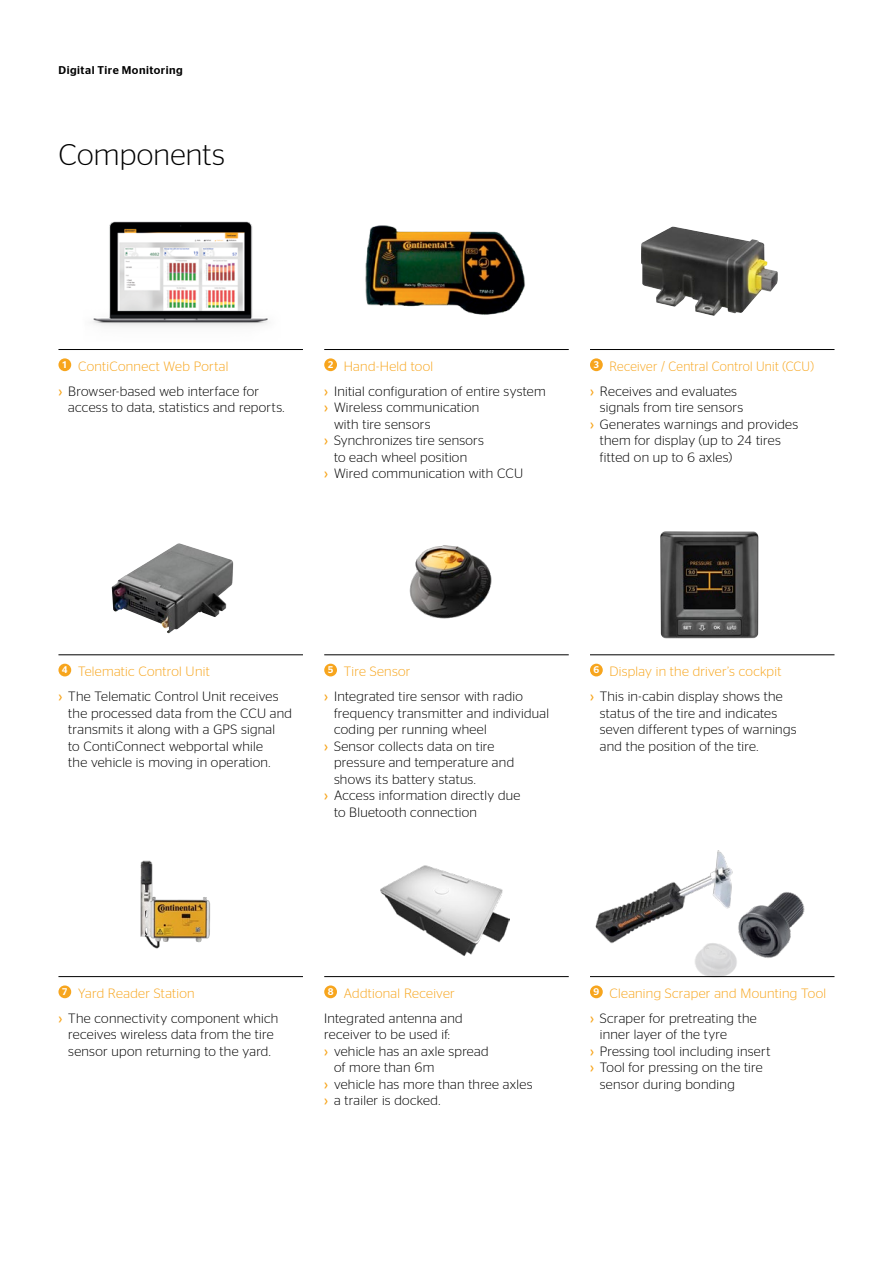
<style>
.page{position:relative;width:893px;height:1263px;background:#fff}
.page>*{position:absolute;margin:0;border:0;box-sizing:border-box;transform-origin:0 0}
.t1{font:300 29.85px "Continental Stag Sans";letter-spacing:.01em;color:#000}
.t2{font:300 13.5px/24.8px "Continental Stag Sans";letter-spacing:.02em;color:#000}
.t3{font:300 13.5px/24.8px "Continental Stag Sans";letter-spacing:.02em;color:#f7a51d}
.t4{font:300 13.5px/24.8px "Continental Stag Sans";letter-spacing:.02em;color:#f7a51d;scale:.94 1}
.t5{font:500 11.25px "Continental Stag Sans";letter-spacing:.045em;color:#000}
.s1{color:#f7a51d}
.s2{font-weight:400;color:#f7a51d}
.s3{font-weight:400}
.s4{color:#000}
</style>
<div class="page">
<img style="left:641px;top:227px;width:137px;height:89px">
<img style="left:595px;top:850px;width:138px;height:94px">
<img style="left:381px;top:865px;width:128px;height:91px">
<img style="left:338px;top:545px;width:214px;height:111px">
<img style="left:112px;top:543px;width:122px;height:90px">
<img style="left:660px;top:531px;width:99px;height:107px">
<img style="left:140px;top:860px;width:71px;height:89px">
<img style="left:681px;top:886px;width:141px;height:92px">
<img style="left:92px;top:221px;width:176px;height:106px">
<img style="left:365px;top:225px;width:160px;height:90px">
<hr style="left:58px;top:349px;width:245px;height:1px;background:#000">
<div style="left:58px;top:358px;width:13px;height:13px;background:#f7a51d;border-radius:50%"></div>
<hr style="left:324px;top:349px;width:245px;height:1px;background:#000">
<div style="left:324px;top:358px;width:13px;height:13px;background:#f7a51d;border-radius:50%"></div>
<hr style="left:590px;top:349px;width:244px;height:1px;background:#000">
<div style="left:590px;top:358px;width:13px;height:13px;background:#f7a51d;border-radius:50%"></div>
<hr style="left:58px;top:654px;width:245px;height:1px;background:#000">
<div style="left:58px;top:664px;width:13px;height:12px;background:#f7a51d;border-radius:50%"></div>
<hr style="left:324px;top:654px;width:245px;height:1px;background:#000">
<div style="left:324px;top:664px;width:13px;height:12px;background:#f7a51d;border-radius:50%"></div>
<hr style="left:590px;top:654px;width:244px;height:1px;background:#000">
<div style="left:590px;top:664px;width:13px;height:12px;background:#f7a51d;border-radius:50%"></div>
<hr style="left:58px;top:976px;width:245px;height:1px;background:#000">
<div style="left:58px;top:985px;width:13px;height:13px;background:#f7a51d;border-radius:50%"></div>
<hr style="left:324px;top:976px;width:245px;height:1px;background:#000">
<div style="left:324px;top:985px;width:13px;height:13px;background:#f7a51d;border-radius:50%"></div>
<hr style="left:590px;top:976px;width:244px;height:1px;background:#000">
<div style="left:590px;top:985px;width:13px;height:13px;background:#f7a51d;border-radius:50%"></div>
<p class="t5" style="left:58px;top:64px;width:126px">Digital Tire Monitoring</p>
<h1 class="t1" style="left:58px;top:138px;width:168px">Components</h1>
<p class="t2" style="left:58px;top:354px;width:202px"><sup>1</sup> <span class="s1">ContiConnect Web Portal<br></span><span class="s2">›</span> Browser-based web interface for</p>
<p class="t2" style="left:68px;top:395px;width:218px">access to data, statistics and reports.</p>
<p class="t2" style="left:324px;top:354px;width:223px"><sup>2</sup> <span class="s1">Hand-Held tool<br></span><span class="s2">›</span> Initial configuration of entire system</p>
<p class="t2" style="left:324px;top:395px;width:157px"><span class="s2">›</span> Wireless communication</p>
<p class="t2" style="left:334px;top:412px;width:98px">with tire sensors</p>
<p class="t2" style="left:324px;top:428px;width:161px"><span class="s2">›</span> Synchronizes tire sensors</p>
<p class="t2" style="left:334px;top:445px;width:135px">to each wheel position</p>
<p class="t2" style="left:324px;top:461px;width:200px"><span class="s2">›</span> Wired communication with CCU</p>
<p class="t4" style="left:590px;top:354px;width:240px"><sup>3</sup> Receiver / Central Control Unit (CCU) <span class="s3">›</span> <span class="s4">Receives and evaluates</span></p>
<p class="t2" style="left:600px;top:395px;width:145px">signals from tire sensors</p>
<p class="t2" style="left:590px;top:412px;width:210px"><span class="s2">›</span> Generates warnings and provides</p>
<p class="t2" style="left:600px;top:428px;width:182px">them for display (up to 24 tires</p>
<p class="t2" style="left:600px;top:445px;width:134px">fitted on up to 6 axles)</p>
<p class="t2" style="left:58px;top:659px;width:221px"><sup>4</sup> <span class="s1">Telematic Control Unit<br></span><span class="s2">›</span> The Telematic Control Unit receives</p>
<p class="t2" style="left:68px;top:704px;width:225px;line-height:16.5px">the processed data from the CCU and transmits it along with a GPS signal<br>to ContiConnect webportal while<br>the vehicle is moving in operation.</p>
<p class="t2" style="left:324px;top:659px;width:200px"><sup>5</sup> <span class="s1">Tire Sensor<br></span><span class="s2">›</span> Integrated tire sensor with radio</p>
<p class="t2" style="left:334px;top:700px;width:216px">frequency transmitter and individual</p>
<p class="t2" style="left:334px;top:717px;width:154px">coding per running wheel</p>
<p class="t2" style="left:324px;top:733px;width:172px"><span class="s2">›</span> Sensor collects data on tire</p>
<p class="t2" style="left:334px;top:750px;width:182px">pressure and temperature and</p>
<p class="t2" style="left:334px;top:766px;width:143px">shows its battery status.</p>
<p class="t2" style="left:324px;top:783px;width:198px"><span class="s2">›</span> Access information directly due</p>
<p class="t2" style="left:334px;top:799px;width:145px">to Bluetooth connection</p>
<p class="t3" style="left:590px;top:659px;width:194px"><sup>6</sup> Display in the driver’s cockpit <span class="s3">›</span> <span class="s4">This in-cabin display shows the</span></p>
<p class="t2" style="left:600px;top:704px;width:198px;line-height:16.5px">status of the tire and indicates seven different types of warnings and the position of the tire.</p>
<p class="t2" style="left:58px;top:981px;width:221px"><sup>7</sup> <span class="s1">Yard Reader Station<br></span><span class="s2">›</span> The connectivity component which</p>
<p class="t2" style="left:68px;top:1026px;width:207px;line-height:16.5px">receives wireless data from the tire sensor upon returning to the yard.</p>
<p class="t2" style="left:324px;top:981px;width:140px"><sup>8</sup> <span class="s1">Addtional Receiver<br></span>Integrated antenna and</p>
<p class="t2" style="left:324px;top:1022px;width:127px">receiver to be used if:</p>
<p class="t2" style="left:324px;top:1039px;width:166px"><span class="s2">›</span> vehicle has an axle spread</p>
<p class="t2" style="left:334px;top:1055px;width:102px">of more than 6m</p>
<p class="t2" style="left:324px;top:1072px;width:210px"><span class="s2">›</span> vehicle has more than three axles</p>
<p class="t2" style="left:324px;top:1088px;width:118px"><span class="s2">›</span> a trailer is docked.</p>
<p class="t3" style="left:590px;top:981px;width:238px"><sup>9</sup> Cleaning Scraper and Mounting Tool <span class="s3">›</span> <span class="s4">Scraper for pretreating the</span></p>
<p class="t2" style="left:600px;top:1022px;width:129px">inner layer of the tyre</p>
<p class="t2" style="left:590px;top:1039px;width:182px"><span class="s2">›</span> Pressing tool including insert</p>
<p class="t2" style="left:590px;top:1055px;width:174px"><span class="s2">›</span> Tool for pressing on the tire</p>
<p class="t2" style="left:600px;top:1072px;width:137px">sensor during bonding</p>
</div>
